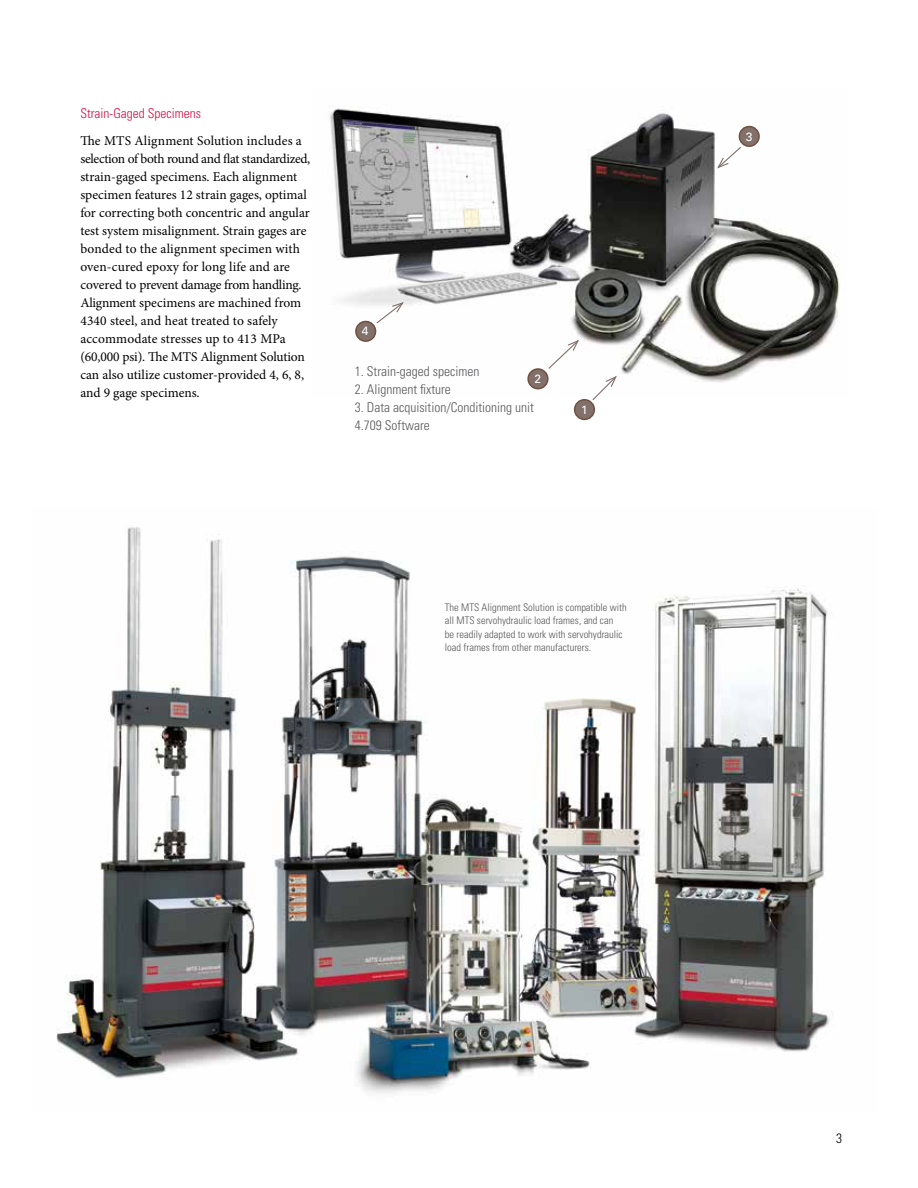
<style>
.page{position:relative;width:918px;height:1188px;background:#fff}
.page>*{position:absolute;margin:0;border:0;box-sizing:border-box;transform-origin:0 0}
.t1{font:13.5px/18px "Minion Pro";color:#000}
.t2{font:300 condensed 13.5px/18px "Univers LT Std";color:#58595b}
.t3{font:300 condensed 13.5px "Univers LT Std";color:#d31245}
.t4{font:300 condensed 13.5px "Univers LT Std";color:#000}
.t5{font:12px "Univers LT Std";color:#fff}
.t6{font:300 condensed 10.5px/13.5px "Univers LT Std";color:#58595b}
</style>
<div class="page">
<img style="left:330px;top:108px;width:510px;height:282px">
<div style="left:356px;top:321px;width:20px;height:20px;background:#82706b;border-radius:50%"></div>
<div style="left:355px;top:321px;width:21px;height:21px;border:2px solid #705040;border-radius:50%"></div>
<div style="left:528px;top:369px;width:20px;height:20px;background:#82706b;border-radius:50%"></div>
<div style="left:527px;top:368px;width:22px;height:21px;border:2px solid #705040;border-radius:50%"></div>
<div style="left:739px;top:127px;width:20px;height:19px;background:#82706b;border-radius:50%"></div>
<div style="left:739px;top:126px;width:21px;height:21px;border:2px solid #705040;border-radius:50%"></div>
<div style="left:575px;top:400px;width:19px;height:19px;background:#82706b;border-radius:50%"></div>
<div style="left:574px;top:399px;width:21px;height:21px;border:2px solid #705040;border-radius:50%"></div>
<svg style="left:375px;top:301px;width:30px;height:24px"></svg>
<svg style="left:547px;top:339px;width:33px;height:31px"></svg>
<svg style="left:716px;top:146px;width:26px;height:24px"></svg>
<svg style="left:591px;top:375px;width:27px;height:25px"></svg>
<img style="left:56px;top:525px;width:774px;height:569px">
<p class="t3" style="left:80px;top:105px;width:122px">Strain-Gaged Specimens</p>
<p class="t1" style="left:80px;top:132px;width:231px">The MTS Alignment Solution includes a selection of both round and flat standardized, strain-gaged specimens. Each alignment specimen features 12 strain gages, optimal for correcting both concentric and angular test system misalignment. Strain gages are bonded to the alignment specimen with oven-cured epoxy for long life and are covered to prevent damage from handling.<br>Alignment specimens are machined from 4340 steel, and heat treated to safely accommodate stresses up to 413 MPa (60,000 psi). The MTS Alignment Solution can also utilize customer-provided 4, 6, 8, and 9 gage specimens.</p>
<p class="t5" style="left:362px;top:324px;width:8px">4</p>
<p class="t2" style="left:355px;top:362px;width:126px">1. Strain-gaged specimen</p>
<p class="t2" style="left:355px;top:380px;width:97px">2. Alignment fixture</p>
<p class="t2" style="left:355px;top:398px;width:181px">3. Data acquisition/Conditioning unit<br>4.709 Software</p>
<p class="t5" style="left:534px;top:372px;width:8px">2</p>
<p class="t5" style="left:581px;top:402px;width:8px">1</p>
<p class="t6" style="left:445px;top:600px;width:183px">The MTS Alignment Solution is compatible with all MTS servohydraulic load frames, and can<br>be readily adapted to work with servohydraulic load frames from other manufacturers.</p>
<p class="t5" style="left:746px;top:129px;width:8px">3</p>
<p class="t4" style="left:836px;top:1130px;width:7px">3</p>
</div>
